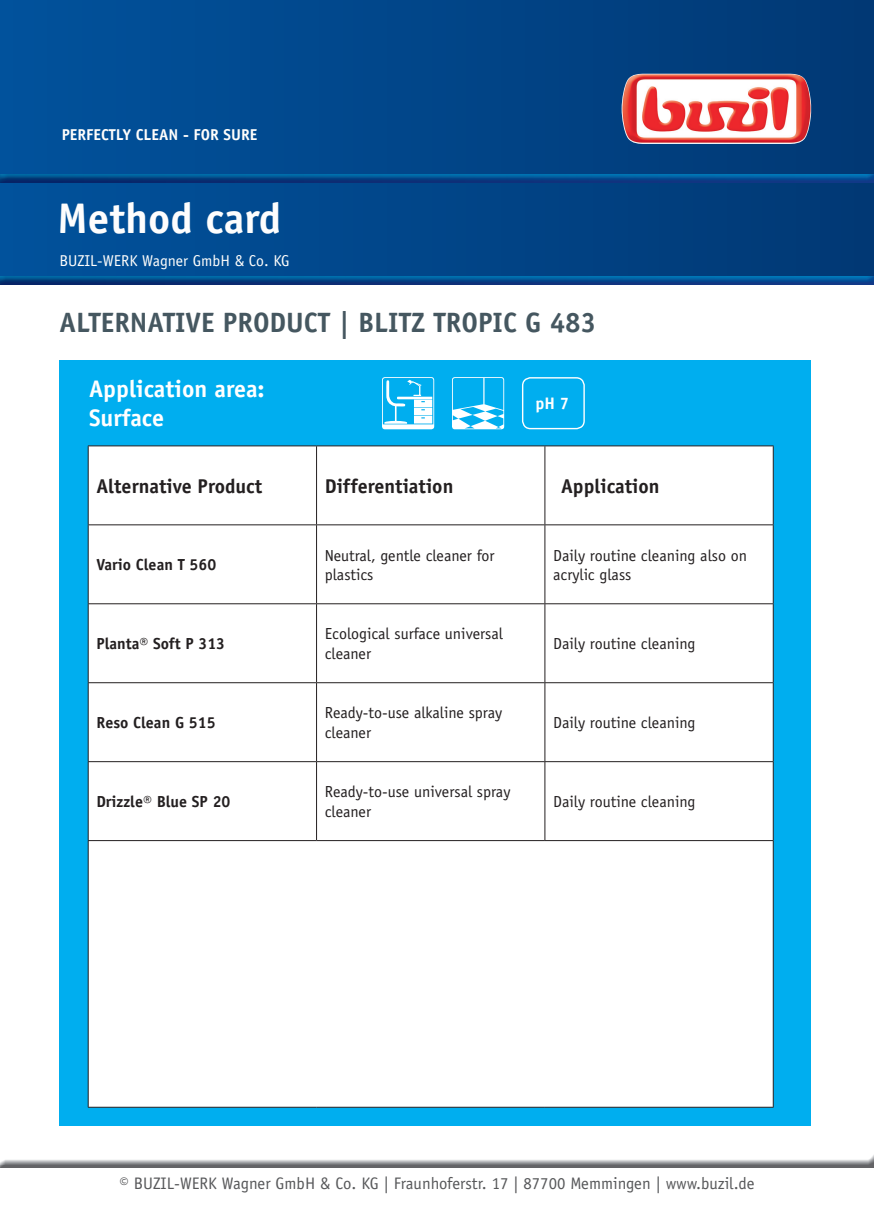
<style>
.page{position:relative;width:874px;height:1225px;background:#fff}
.page>*{position:absolute;margin:0;border:0;box-sizing:border-box;transform-origin:0 0}
.t1{font:700 42.8px "Officina Sans Std";color:#fdfdfd}
.t2{font:700 28px "Officina Sans Std";color:#455760}
.t3{font:700 24px/28.8px "Officina Sans Std";color:#fff}
.t4{font:700 20px "Officina Sans Std";color:#231f20}
.t5{font:16.8px "Officina Sans Std";color:#57585a}
.t6{font:700 16.8px "Officina Sans Std";color:#fff}
.t7{font:16px/19.2px "Officina Sans Std";color:#231f20}
.t8{font:700 16px "Officina Sans Std";color:#231f20}
.t9{font:15.8px "Officina Sans Std";color:#fffefc}
.t10{font:700 15.8px "Officina Sans Std";color:#fffefc}
</style>
<div class="page">
<div style="left:59px;top:360px;width:751px;height:766px;background:#00aeef"></div>
<svg style="left:0;top:0;width:873px;height:276px;background:#014588"></svg>
<img style="left:0;top:174px;width:873px;height:8px">
<img style="left:0;top:276px;width:873px;height:8px">
<img style="left:0;top:1156px;width:873px;height:11px">
<img style="left:621px;top:74px;width:189px;height:70px">
<div style="left:89px;top:446px;width:683px;height:661px;background:#fff"></div>
<hr style="left:316px;top:446px;width:1px;height:78px;background:#231f20">
<hr style="left:544px;top:446px;width:1px;height:78px;background:#231f20">
<hr style="left:772px;top:446px;width:1px;height:78px;background:#231f20">
<hr style="left:316px;top:525px;width:1px;height:78px;background:#231f20">
<hr style="left:544px;top:525px;width:1px;height:78px;background:#231f20">
<hr style="left:772px;top:525px;width:1px;height:78px;background:#231f20">
<hr style="left:316px;top:604px;width:1px;height:78px;background:#231f20">
<hr style="left:544px;top:604px;width:1px;height:78px;background:#231f20">
<hr style="left:772px;top:604px;width:1px;height:78px;background:#231f20">
<hr style="left:316px;top:683px;width:1px;height:78px;background:#231f20">
<hr style="left:544px;top:683px;width:1px;height:78px;background:#231f20">
<hr style="left:772px;top:683px;width:1px;height:78px;background:#231f20">
<hr style="left:316px;top:762px;width:1px;height:78px;background:#231f20">
<hr style="left:544px;top:762px;width:1px;height:78px;background:#231f20">
<hr style="left:772px;top:762px;width:1px;height:78px;background:#231f20">
<hr style="left:772px;top:841px;width:1px;height:266px;background:#231f20">
<hr style="left:88px;top:445px;width:228px;height:1px;background:#231f20">
<hr style="left:88px;top:446px;width:1px;height:78px;background:#231f20">
<hr style="left:316px;top:445px;width:228px;height:1px;background:#231f20">
<hr style="left:544px;top:445px;width:229px;height:1px;background:#231f20">
<hr style="left:88px;top:524px;width:228px;height:1px;background:#231f20">
<hr style="left:88px;top:525px;width:1px;height:78px;background:#231f20">
<hr style="left:316px;top:524px;width:228px;height:1px;background:#231f20">
<hr style="left:544px;top:524px;width:229px;height:1px;background:#231f20">
<hr style="left:88px;top:603px;width:228px;height:1px;background:#231f20">
<hr style="left:88px;top:604px;width:1px;height:78px;background:#231f20">
<hr style="left:316px;top:603px;width:228px;height:1px;background:#231f20">
<hr style="left:544px;top:603px;width:229px;height:1px;background:#231f20">
<hr style="left:88px;top:682px;width:228px;height:1px;background:#231f20">
<hr style="left:88px;top:683px;width:1px;height:78px;background:#231f20">
<hr style="left:316px;top:682px;width:228px;height:1px;background:#231f20">
<hr style="left:544px;top:682px;width:229px;height:1px;background:#231f20">
<hr style="left:88px;top:761px;width:228px;height:1px;background:#231f20">
<hr style="left:88px;top:762px;width:1px;height:78px;background:#231f20">
<hr style="left:316px;top:761px;width:228px;height:1px;background:#231f20">
<hr style="left:544px;top:761px;width:229px;height:1px;background:#231f20">
<hr style="left:88px;top:840px;width:228px;height:1px;background:#231f20">
<hr style="left:88px;top:841px;width:1px;height:266px;background:#231f20">
<hr style="left:316px;top:840px;width:228px;height:1px;background:#231f20">
<hr style="left:544px;top:840px;width:229px;height:1px;background:#231f20">
<hr style="left:88px;top:1107px;width:228px;height:1px;background:#231f20">
<hr style="left:316px;top:1107px;width:228px;height:1px;background:#231f20">
<hr style="left:544px;top:1107px;width:229px;height:1px;background:#231f20">
<div style="left:521px;top:377px;width:63px;height:52px;border:1px solid #fff;border-radius:8px"></div>
<svg style="left:382px;top:377px;width:52px;height:52px"></svg>
<svg style="left:452px;top:377px;width:52px;height:52px"></svg>
<p class="t10" style="left:62px;top:125px;width:197px">PERFECTLY CLEAN - FOR SURE</p>
<h1 class="t1" style="left:58px;top:192px;width:225px">Method card</h1>
<p class="t9" style="left:59px;top:251px;width:232px">BUZIL-WERK Wagner GmbH &amp; Co. KG</p>
<h2 class="t2" style="left:59px;top:305px;width:538px">ALTERNATIVE PRODUCT | BLITZ TROPIC G 483</h2>
<h3 class="t3" style="left:89px;top:374px;width:177px">Application area:<br>Surface</h3>
<p class="t6" style="left:535px;top:393px;width:35px">pH 7</p>
<p class="t4" style="left:96px;top:473px;width:167px">Alternative Product</p>
<p class="t4" style="left:324px;top:473px;width:130px">Differentiation</p>
<p class="t4" style="left:560px;top:473px;width:100px">Application</p>
<p class="t8" style="left:96px;top:554px;width:121px">Vario Clean T 560</p>
<p class="t7" style="left:324px;top:545px;width:171px">Neutral, gentle cleaner for plastics</p>
<p class="t7" style="left:553px;top:545px;width:195px">Daily routine cleaning also on acrylic glass</p>
<p class="t8" style="left:96px;top:633px;width:130px">Planta® Soft P 313</p>
<p class="t7" style="left:324px;top:624px;width:180px">Ecological surface universal cleaner</p>
<p class="t7" style="left:553px;top:634px;width:144px">Daily routine cleaning</p>
<p class="t8" style="left:96px;top:712px;width:121px">Reso Clean G 515</p>
<p class="t7" style="left:324px;top:703px;width:179px">Ready-to-use alkaline spray cleaner</p>
<p class="t7" style="left:553px;top:713px;width:144px">Daily routine cleaning</p>
<p class="t8" style="left:96px;top:791px;width:135px">Drizzle® Blue SP 20</p>
<p class="t7" style="left:324px;top:782px;width:187px">Ready-to-use universal spray cleaner</p>
<p class="t7" style="left:553px;top:792px;width:144px">Daily routine cleaning</p>
<p class="t5" style="left:119px;top:1173px;width:636px">© BUZIL-WERK Wagner GmbH &amp; Co. KG | Fraunhoferstr. 17 | 87700 Memmingen | www.buzil.de</p>
</div>
